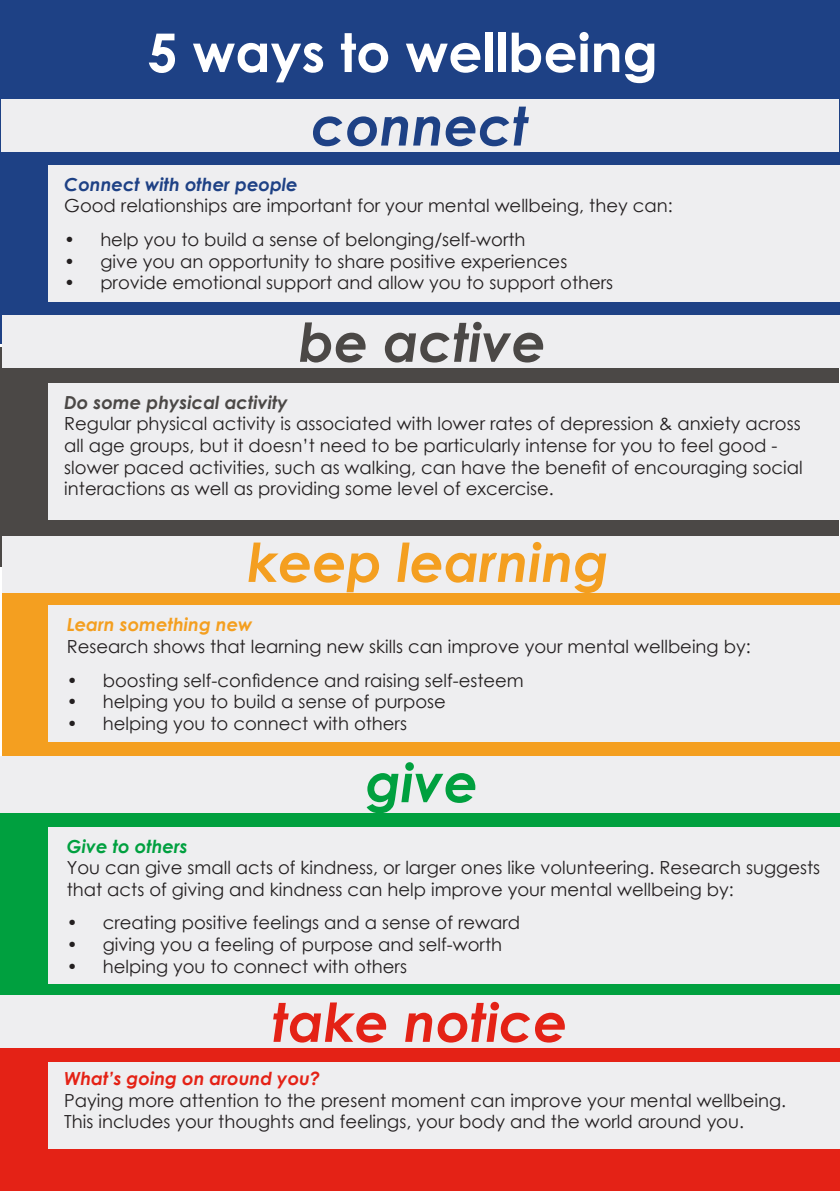
<style>
.page{position:relative;width:840px;height:1191px;background:#fff}
.page>*{position:absolute;margin:0;border:0;box-sizing:border-box;transform-origin:0 0}
.t1{font:700 53.4px "Century Gothic";color:#fff}
.t2{font:italic 700 53.4px "Century Gothic";color:#f49f20}
.t3{font:italic 700 53.4px "Century Gothic";color:#e42216}
.t4{font:italic 700 53.4px "Century Gothic";color:#4b4846}
.t5{font:italic 700 53.4px "Century Gothic";color:#1e4185}
.t6{font:italic 700 53.4px "Century Gothic";color:#00a03f}
.t7{font:18px/21.6px "Century Gothic";color:#231f20}
.t8{font:italic 700 18px "Century Gothic";color:#e42216}
.t9{font:italic 700 18px "Century Gothic";color:#1e4185}
.t10{font:italic 700 18px "Century Gothic";color:#4b4846}
.t11{font:italic 700 18px "Century Gothic";color:#f49f20}
.t12{font:italic 700 18px "Century Gothic";color:#00a03f}
</style>
<div class="page">
<div style="left:0;top:796px;width:839px;height:212px;background:#00a03f"></div>
<div style="left:0;top:347px;width:838px;height:220px;background:#4b4846"></div>
<div style="left:2px;top:567px;width:837px;height:229px;background:#f49f20"></div>
<div style="left:48px;top:605px;width:791px;height:137px;background:#eeeef0"></div>
<div style="left:0;top:0;width:839px;height:198px;background:#1e4185"></div>
<div style="left:0;top:151px;width:839px;height:192px;background:#1e4185"></div>
<div style="left:1px;top:99px;width:837px;height:52px;background:#eeeef0"></div>
<div style="left:2px;top:316px;width:837px;height:52px;background:#eeeef0"></div>
<div style="left:2px;top:536px;width:837px;height:56px;background:#eeeef0"></div>
<div style="left:0;top:755px;width:839px;height:57px;background:#eeeef0"></div>
<div style="left:48px;top:165px;width:791px;height:137px;background:#eeeef0"></div>
<div style="left:48px;top:383px;width:791px;height:136px;background:#eeeef0"></div>
<div style="left:0;top:1011px;width:839px;height:180px;background:#e42216"></div>
<div style="left:0;top:995px;width:839px;height:52px;background:#eeeef0"></div>
<div style="left:48px;top:1062px;width:791px;height:86px;background:#eeeef0"></div>
<div style="left:48px;top:827px;width:791px;height:157px;background:#eeeef0"></div>
<p class="t1" style="left:147px;top:12px;width:511px">5 ways to wellbeing</p>
<p class="t5" style="left:311px;top:86px;width:218px">connect</p>
<p class="t9" style="left:64px;top:170px;width:235px">Connect with other people</p>
<p class="t7" style="left:64px;top:195px;width:609px">Good relationships are important for your mental wellbeing, they can:</p>
<p class="t7" style="left:64px;top:228px;width:462px">• help you to build a sense of belonging/self-worth</p>
<p class="t7" style="left:64px;top:250px;width:504px">• give you an opportunity to share positive experiences</p>
<p class="t7" style="left:64px;top:271px;width:550px">• provide emotional support and allow you to support others</p>
<p class="t4" style="left:299px;top:302px;width:248px">be active</p>
<p class="t10" style="left:64px;top:388px;width:225px">Do some physical activity</p>
<p class="t7" style="left:64px;top:413px;width:739px">Regular physical activity is associated with lower rates of depression &amp; anxiety across all age groups, but it doesn’t need to be particularly intense for you to feel good - slower paced activities, such as walking, can have the benefit of encouraging social interactions as well as providing some level of excercise.</p>
<p class="t2" style="left:247px;top:522px;width:363px">keep learning</p>
<p class="t11" style="left:67px;top:611px;width:187px">Learn something new</p>
<p class="t7" style="left:67px;top:635px;width:685px">Research shows that learning new skills can improve your mental wellbeing by:</p>
<p class="t7" style="left:67px;top:669px;width:458px">• boosting self-confidence and raising self-esteem</p>
<p class="t7" style="left:67px;top:690px;width:380px">• helping you to build a sense of purpose</p>
<p class="t7" style="left:67px;top:712px;width:341px">• helping you to connect with others</p>
<p class="t6" style="left:365px;top:742px;width:114px">give</p>
<p class="t12" style="left:67px;top:832px;width:122px">Give to others</p>
<p class="t7" style="left:67px;top:856px;width:754px">You can give small acts of kindness, or larger ones like volunteering. Research suggests that acts of giving and kindness can help improve your mental wellbeing by:</p>
<p class="t7" style="left:67px;top:912px;width:454px">• creating positive feelings and a sense of reward</p>
<p class="t7" style="left:67px;top:933px;width:436px">• giving you a feeling of purpose and self-worth</p>
<p class="t7" style="left:67px;top:955px;width:341px">• helping you to connect with others</p>
<p class="t3" style="left:272px;top:982px;width:296px">take notice</p>
<p class="t8" style="left:64px;top:1064px;width:257px">What’s going on around you?</p>
<p class="t7" style="left:64px;top:1089px;width:723px">Paying more attention to the present moment can improve your mental wellbeing.<br>This includes your thoughts and feelings, your body and the world around you.</p>
</div>
